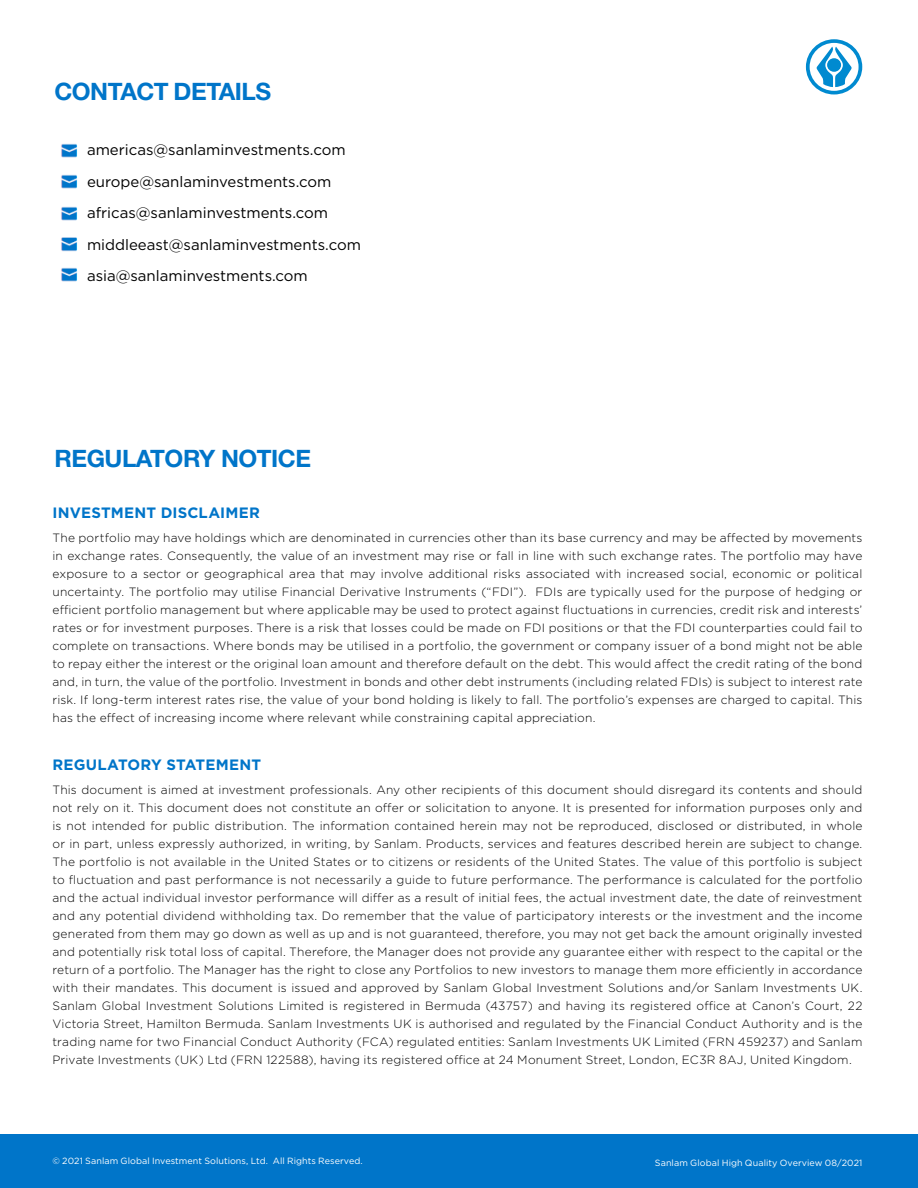
<style>
.page{position:relative;width:918px;height:1188px;background:#fff}
.page>*{position:absolute;margin:0;border:0;box-sizing:border-box;transform-origin:0 0}
.t1{font:700 24px "Helvetica Neue LT Std";letter-spacing:-.02em;color:#0075c9}
.t2{font:15px "Gotham";color:#000}
.t3{font:700 15px "Gotham";letter-spacing:.01em;color:#0075c9}
.t4{font:300 12px/18px "Gotham";letter-spacing:.015em;color:#000;text-align:justify}
.t5{font:9px "Gotham";letter-spacing:.005em;color:#fff}
</style>
<div class="page">
<div style="left:0;top:1134px;width:918px;height:54px;background:#0075c9"></div>
<svg style="left:806px;top:39px;width:56px;height:55px"></svg>
<img style="left:61px;top:143px;width:17px;height:15px">
<img style="left:61px;top:174px;width:17px;height:15px">
<img style="left:61px;top:206px;width:17px;height:15px">
<img style="left:61px;top:237px;width:17px;height:15px">
<img style="left:61px;top:267px;width:17px;height:15px">
<p class="t1" style="left:54px;top:77px;width:218px">CONTACT DETAILS</p>
<p class="t2" style="left:87px;top:141px;width:260px">americas@sanlaminvestments.com</p>
<p class="t2" style="left:87px;top:172px;width:246px">europe@sanlaminvestments.com</p>
<p class="t2" style="left:87px;top:204px;width:243px">africas@sanlaminvestments.com</p>
<p class="t2" style="left:87px;top:235px;width:275px">middleeast@sanlaminvestments.com</p>
<p class="t2" style="left:87px;top:267px;width:222px">asia@sanlaminvestments.com</p>
<p class="t1" style="left:54px;top:444px;width:258px">REGULATORY NOTICE</p>
<p class="t3" style="left:52px;top:503px;width:209px">INVESTMENT DISCLAIMER</p>
<p class="t4" style="left:52px;top:529px;width:812px">The portfolio may have holdings which are denominated in currencies other than its base currency and may be affected by movements in exchange rates. Consequently, the value of an investment may rise or fall in line with such exchange rates. The portfolio may have exposure to a sector or geographical area that may involve additional risks associated with increased social, economic or political uncertainty. The portfolio may utilise Financial Derivative Instruments (“FDI”). FDIs are typically used for the purpose of hedging or efficient portfolio management but where applicable may be used to protect against fluctuations in currencies, credit risk and interests’ rates or for investment purposes. There is a risk that losses could be made on FDI positions or that the FDI counterparties could fail to complete on transactions. Where bonds may be utilised in a portfolio, the government or company issuer of a bond might not be able to repay either the interest or the original loan amount and therefore default on the debt. This would affect the credit rating of the bond and, in turn, the value of the portfolio. Investment in bonds and other debt instruments (including related FDIs) is subject to interest rate risk. If long-term interest rates rise, the value of your bond holding is likely to fall. The portfolio’s expenses are charged to capital. This has the effect of increasing income where relevant while constraining capital appreciation.</p>
<p class="t3" style="left:52px;top:755px;width:210px">REGULATORY STATEMENT</p>
<p class="t4" style="left:52px;top:781px;width:812px">This document is aimed at investment professionals. Any other recipients of this document should disregard its contents and should not rely on it. This document does not constitute an offer or solicitation to anyone. It is presented for information purposes only and is not intended for public distribution. The information contained herein may not be reproduced, disclosed or distributed, in whole or in part, unless expressly authorized, in writing, by Sanlam. Products, services and features described herein are subject to change.<br>The portfolio is not available in the United States or to citizens or residents of the United States. The value of this portfolio is subject to fluctuation and past performance is not necessarily a guide to future performance. The performance is calculated for the portfolio and the actual individual investor performance will differ as a result of initial fees, the actual investment date, the date of reinvestment and any potential dividend withholding tax. Do remember that the value of participatory interests or the investment and the income generated from them may go down as well as up and is not guaranteed, therefore, you may not get back the amount originally invested and potentially risk total loss of capital. Therefore, the Manager does not provide any guarantee either with respect to the capital or the return of a portfolio. The Manager has the right to close any Portfolios to new investors to manage them more efficiently in accordance with their mandates. This document is issued and approved by Sanlam Global Investment Solutions and/or Sanlam Investments UK.<br>Sanlam Global Investment Solutions Limited is registered in Bermuda (43757) and having its registered office at Canon’s Court, 22<br>Victoria Street, Hamilton Bermuda. Sanlam Investments UK is authorised and regulated by the Financial Conduct Authority and is the trading name for two Financial Conduct Authority (FCA) regulated entities: Sanlam Investments UK Limited (FRN 459237) and Sanlam Private Investments (UK) Ltd (FRN 122588), having its registered office at 24 Monument Street, London, EC3R 8AJ, United Kingdom.</p>
<p class="t5" style="left:52px;top:1155px;width:312px">© 2021 Sanlam Global Investment Solutions, Ltd. All Rights Reserved.</p>
<p class="t5" style="left:655px;top:1157px;width:209px">Sanlam Global High Quality Overview 08/2021</p>
</div>
